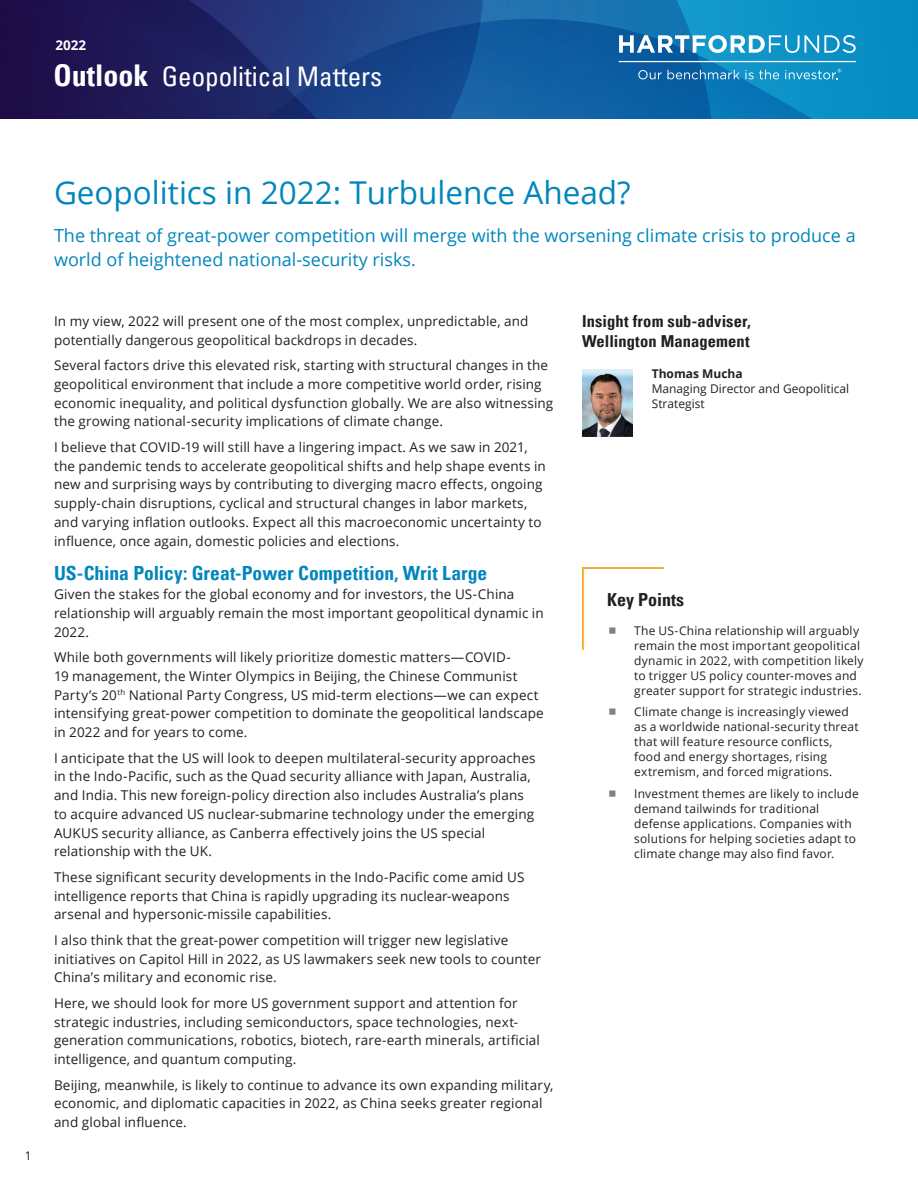
<style>
.page{position:relative;width:918px;height:1188px;background:#fff}
.page>*{position:absolute;margin:0;border:0;box-sizing:border-box;transform-origin:0 0}
.Paper_Title{font:31.5px "Open Sans";color:#0086bd}
.t1{font:condensed 27px "Univers LT Pro";color:#fff}
.Subhead_1_Black_Pub{font:700 condensed 19.5px "Univers LT Pro";color:#0086bd}
.Paper_Title-2{font:18px/24px "Open Sans";color:#0086bd}
.t2{font:700 condensed 18px "Univers LT Pro";color:#231f20}
.Author_title_-_black{font:700 condensed 16.5px/19.5px "Univers LT Pro";letter-spacing:.005em;color:#231f20}
.Body_copy{font:13.5px/18.8px "Open Sans";letter-spacing:.01em;color:#231f20}
.t3{font:700 13.5px "Open Sans";color:#fff}
.t4{font:12px/15px "Open Sans";letter-spacing:.015em;color:#231f20}
.t5{font:700 12px "Open Sans";color:#231f20}
.s1{font-weight:700;font-size:30px}
</style>
<div class="page">
<div style="left:714px;top:0;width:204px;height:19px;background:#0b90c5"></div>
<svg style="left:484px;top:0;width:230px;height:19px;background:#1a79b4"></svg>
<svg style="left:0;top:0;width:456px;height:118px;background:#1f1c5a"></svg>
<svg style="left:145px;top:19px;width:773px;height:99px;background:#145798"></svg>
<svg style="left:619px;top:35px;width:237px;height:18px"></svg>
<hr style="left:619px;top:61px;width:237px;height:1px;background:#fff">
<svg style="left:638px;top:70px;width:141px;height:9px"></svg>
<svg style="left:785px;top:69px;width:56px;height:10px"></svg>
<img style="left:582px;top:369px;width:51px;height:67px">
<img style="left:582px;top:568px;width:82px;height:81px">
<svg style="left:609px;top:627px;width:7px;height:6px"></svg>
<p class="t3" style="left:55px;top:36px;width:32px">2022</p>
<p class="t1" style="left:53px;top:59px;width:330px"><span class="s1">Outlook</span> Geopolitical Matters</p>
<p class="t4" style="left:25px;top:1148px;width:8px">1</p>
<p class="Paper_Title" style="left:54px;top:171px;width:578px">Geopolitics in 2022: Turbulence Ahead?</p>
<p class="Paper_Title-2" style="left:54px;top:223px;width:803px">The threat of great-power competition will merge with the worsening climate crisis to produce a world of heightened national-security risks.</p>
<p class="Body_copy" style="left:54px;top:311px;width:476px">In my view, 2022 will present one of the most complex, unpredictable, and potentially dangerous geopolitical backdrops in decades.</p>
<p class="Body_copy" style="left:54px;top:355px;width:501px">Several factors drive this elevated risk, starting with structural changes in the geopolitical environment that include a more competitive world order, rising economic inequality, and political dysfunction globally. We are also witnessing the growing national-security implications of climate change.</p>
<p class="Body_copy" style="left:54px;top:437px;width:493px">I believe that COVID-19 will still have a lingering impact. As we saw in 2021, the pandemic tends to accelerate geopolitical shifts and help shape events in new and surprising ways by contributing to diverging macro effects, ongoing supply-chain disruptions, cyclical and structural changes in labor markets, and varying inflation outlooks. Expect all this macroeconomic uncertainty to influence, once again, domestic policies and elections.</p>
<p class="Subhead_1_Black_Pub" style="left:54px;top:562px;width:435px">US-China Policy: Great-Power Competition, Writ Large</p>
<p class="Body_copy" style="left:54px;top:585px;width:491px">Given the stakes for the global economy and for investors, the US-China relationship will arguably remain the most important geopolitical dynamic in<br>2022.</p>
<p class="Body_copy" style="left:54px;top:648px;width:491px">While both governments will likely prioritize domestic matters—COVID-<br>19 management, the Winter Olympics in Beijing, the Chinese Communist Party’s 20<sup>th</sup> National Party Congress, US mid-term elections—we can expect intensifying great-power competition to dominate the geopolitical landscape in 2022 and for years to come.</p>
<p class="Body_copy" style="left:54px;top:748px;width:483px">I anticipate that the US will look to deepen multilateral-security approaches in the Indo-Pacific, such as the Quad security alliance with Japan, Australia, and India. This new foreign-policy direction also includes Australia’s plans to acquire advanced US nuclear-submarine technology under the emerging AUKUS security alliance, as Canberra effectively joins the US special relationship with the UK.</p>
<p class="Body_copy" style="left:54px;top:867px;width:472px">These significant security developments in the Indo-Pacific come amid US intelligence reports that China is rapidly upgrading its nuclear-weapons arsenal and hypersonic-missile capabilities.</p>
<p class="Body_copy" style="left:54px;top:930px;width:488px">I also think that the great-power competition will trigger new legislative initiatives on Capitol Hill in 2022, as US lawmakers seek new tools to counter<br>China’s military and economic rise.</p>
<p class="Body_copy" style="left:54px;top:993px;width:487px">Here, we should look for more US government support and attention for strategic industries, including semiconductors, space technologies, next&shy;generation communications, robotics, biotech, rare-earth minerals, artificial intelligence, and quantum computing.</p>
<p class="Body_copy" style="left:54px;top:1075px;width:501px">Beijing, meanwhile, is likely to continue to advance its own expanding military, economic, and diplomatic capacities in 2022, as China seeks greater regional and global influence.</p>
<p class="Author_title_-_black" style="left:582px;top:312px;width:170px">Insight from sub-adviser,<br>Wellington Management</p>
<p class="t5" style="left:652px;top:365px;width:92px">Thomas Mucha</p>
<p class="t4" style="left:652px;top:381px;width:199px">Managing Director and Geopolitical<br>Strategist</p>
<p class="t2" style="left:607px;top:589px;width:79px">Key Points</p>
<p class="t4" style="left:634px;top:623px;width:231px">The US-China relationship will arguably remain the most important geopolitical dynamic in 2022, with competition likely to trigger US policy counter-moves and greater support for strategic industries.</p>
<p class="t4" style="left:634px;top:704px;width:226px">Climate change is increasingly viewed as a worldwide national-security threat that will feature resource conflicts, food and energy shortages, rising extremism, and forced migrations.</p>
<p class="t4" style="left:634px;top:786px;width:226px">Investment themes are likely to include demand tailwinds for traditional defense applications. Companies with solutions for helping societies adapt to climate change may also find favor.</p>
</div>
